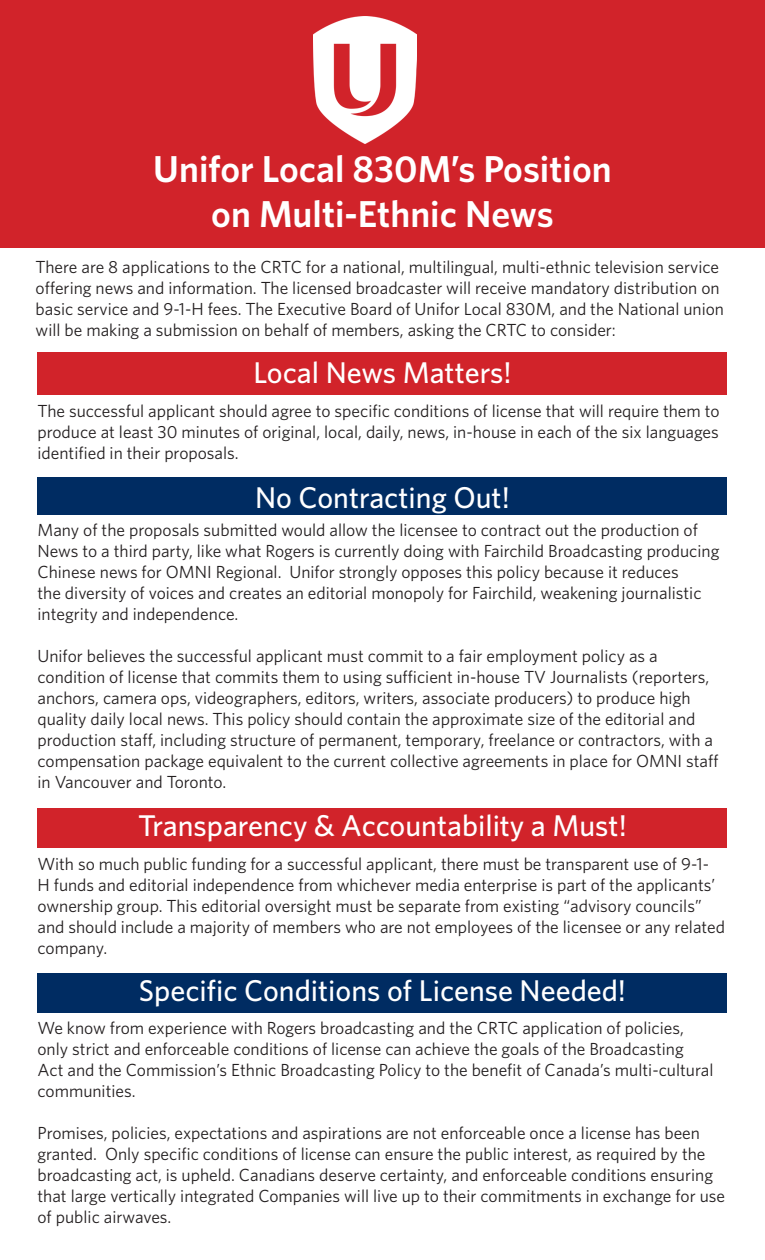
<style>
.page{position:relative;width:765px;height:1260px;background:#fff}
.page>*{position:absolute;margin:0;border:0;box-sizing:border-box;transform-origin:0 0}
.t1{font:600 37.5px "Whitney";color:#fff}
.t2{font:500 30px "Whitney";color:#fff}
.t3{font:17.5px/21px "Whitney";color:#231f20}
</style>
<div class="page">
<div style="left:38px;top:477px;width:690px;height:38px;background:#002c62"></div>
<div style="left:38px;top:973px;width:690px;height:40px;background:#002c62"></div>
<div style="left:38px;top:808px;width:690px;height:40px;background:#d1232a"></div>
<div style="left:38px;top:353px;width:690px;height:42px;background:#d1232a"></div>
<div style="left:0;top:0;width:765px;height:248px;background:#d1232a"></div>
<img style="left:313px;top:16px;width:104px;height:128px">
<p class="t1" style="left:153px;top:144px;width:460px">Unifor Local 830M’s Position</p>
<p class="t1" style="left:211px;top:189px;width:344px">on Multi-Ethnic News</p>
<p class="t3" style="left:36px;top:256px;width:690px">There are 8 applications to the CRTC for a national, multilingual, multi-ethnic television service offering news and information. The licensed broadcaster will receive mandatory distribution on basic service and 9-1-H fees. The Executive Board of Unifor Local 830M, and the National union will be making a submission on behalf of members, asking the CRTC to consider:</p>
<p class="t2" style="left:253px;top:353px;width:260px">Local News Matters!</p>
<p class="t3" style="left:38px;top:400px;width:684px;text-align:justify">The successful applicant should agree to specific conditions of license that will require them to produce at least 30 minutes of original, local, daily, news, in-house in each of the six languages identified in their proposals.</p>
<p class="t2" style="left:255px;top:478px;width:256px">No Contracting Out!</p>
<p class="t3" style="left:38px;top:519px;width:683px">Many of the proposals submitted would allow the licensee to contract out the production of News to a third party, like what Rogers is currently doing with Fairchild Broadcasting producing Chinese news for OMNI Regional. Unifor strongly opposes this policy because it reduces<br>the diversity of voices and creates an editorial monopoly for Fairchild, weakening journalistic integrity and independence.</p>
<p class="t3" style="left:38px;top:645px;width:683px">Unifor believes the successful applicant must commit to a fair employment policy as a condition of license that commits them to using sufficient in-house TV Journalists (reporters, anchors, camera ops, videographers, editors, writers, associate producers) to produce high quality daily local news. This policy should contain the approximate size of the editorial and production staff, including structure of permanent, temporary, freelance or contractors, with a compensation package equivalent to the current collective agreements in place for OMNI staff in Vancouver and Toronto.</p>
<p class="t2" style="left:138px;top:805px;width:490px">Transparency &amp; Accountability a Must!</p>
<p class="t3" style="left:38px;top:853px;width:689px">With so much public funding for a successful applicant, there must be transparent use of 9-1- H funds and editorial independence from whichever media enterprise is part of the applicants’ ownership group. This editorial oversight must be separate from existing “advisory councils” and should include a majority of members who are not employees of the licensee or any related company.</p>
<p class="t2" style="left:139px;top:970px;width:489px">Specific Conditions of License Needed!</p>
<p class="t3" style="left:38px;top:1017px;width:677px">We know from experience with Rogers broadcasting and the CRTC application of policies, only strict and enforceable conditions of license can achieve the goals of the Broadcasting Act and the Commission’s Ethnic Broadcasting Policy to the benefit of Canada’s multi-cultural communities.</p>
<p class="t3" style="left:38px;top:1122px;width:689px">Promises, policies, expectations and aspirations are not enforceable once a license has been granted. Only specific conditions of license can ensure the public interest, as required by the broadcasting act, is upheld. Canadians deserve certainty, and enforceable conditions ensuring that large vertically integrated Companies will live up to their commitments in exchange for use of public airwaves.</p>
</div>
